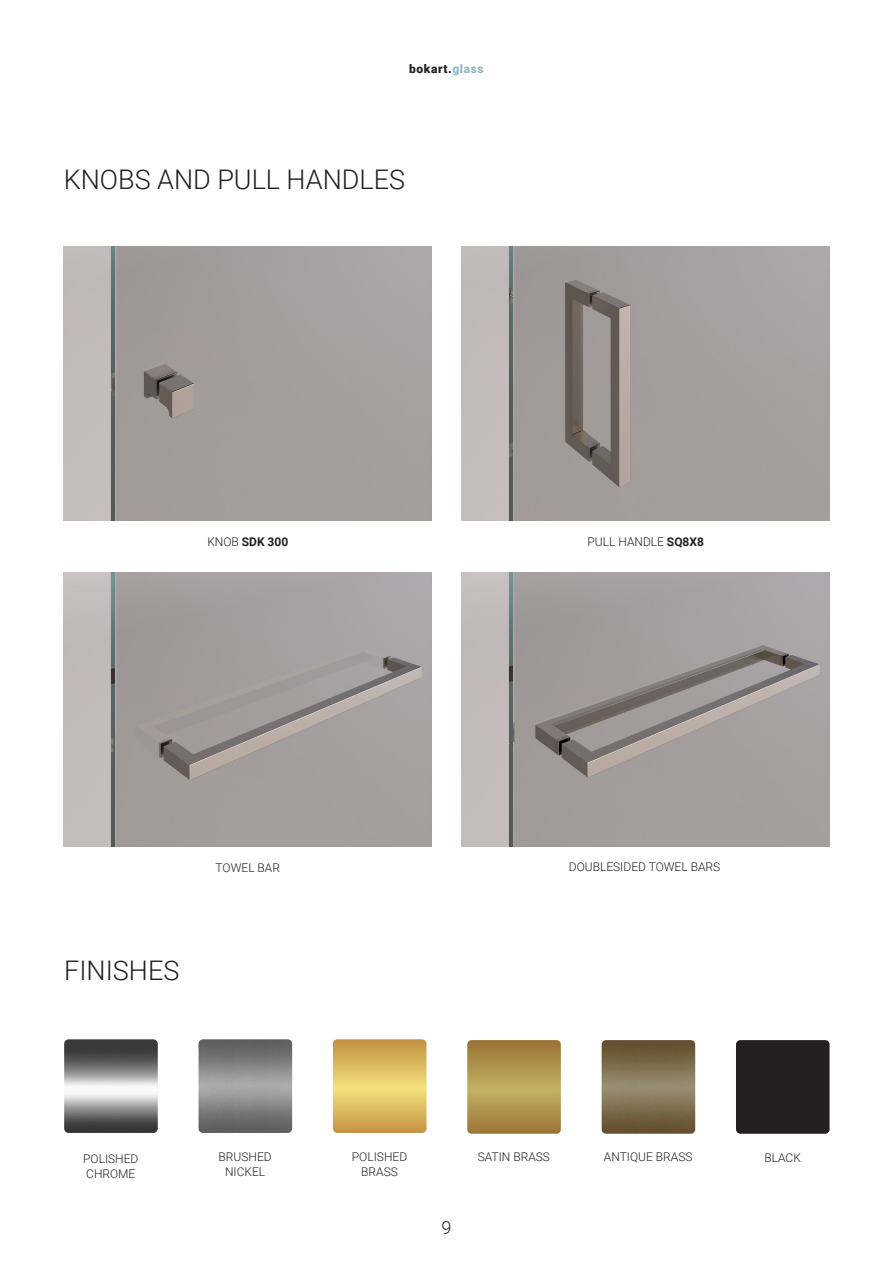
<style>
.page{position:relative;width:893px;height:1263px;background:#fff}
.page>*{position:absolute;margin:0;border:0;box-sizing:border-box;transform-origin:0 0}
.t1{font:300 27px "Roboto";color:#231f20}
.t2{font:300 18px "Roboto";color:#231f20}
.t3{font:300 12px/15px "Roboto";color:#231f20;text-align:center}
.t4{font:900 12px "Roboto";letter-spacing:.05em;color:#231f20}
.t5{font:700 12px "Roboto";color:#231f20}
.s1{color:#92b6c7}
.s2{font-weight:300}
.s3{font-weight:700}
</style>
<div class="page">
<img style="left:64px;top:247px;width:368px;height:274px">
<img style="left:461px;top:247px;width:368px;height:274px">
<img style="left:64px;top:572px;width:368px;height:274px">
<img style="left:461px;top:572px;width:368px;height:274px">
<img style="left:64px;top:1039px;width:94px;height:94px">
<img style="left:199px;top:1039px;width:93px;height:94px">
<img style="left:333px;top:1039px;width:93px;height:94px">
<img style="left:467px;top:1040px;width:94px;height:94px">
<img style="left:602px;top:1040px;width:93px;height:94px">
<div style="left:736px;top:1040px;width:94px;height:94px;background:#231f20;border-radius:4px"></div>
<p class="t4" style="left:409px;top:60px;width:76px">bokart.<span class="s1">glass</span></p>
<h1 class="t1" style="left:64px;top:160px;width:343px">KNOBS AND PULL HANDLES</h1>
<p class="t5" style="left:207px;top:533px;width:82px"><span class="s2">KNOB</span> SDK 300</p>
<p class="t3" style="left:588px;top:533px;width:118px">PULL HANDLE <span class="s3">SQ8X8</span></p>
<h1 class="t1" style="left:64px;top:951px;width:117px">FINISHES</h1>
<p class="t3" style="left:216px;top:860px;width:66px">TOWEL BAR</p>
<p class="t3" style="left:569px;top:859px;width:153px">DOUBLESIDED TOWEL BARS</p>
<p class="t3" style="left:83px;top:1151px;width:57px;text-align:left">POLISHED<br>CHROME</p>
<p class="t3" style="left:219px;top:1149px;width:55px">BRUSHED<br>NICKEL</p>
<p class="t3" style="left:352px;top:1149px;width:57px">POLISHED<br>BRASS</p>
<p class="t3" style="left:478px;top:1149px;width:74px">SATIN BRASS</p>
<p class="t3" style="left:604px;top:1149px;width:90px">ANTIQUE BRASS</p>
<p class="t3" style="left:764px;top:1150px;width:38px">BLACK</p>
<h2 class="t2" style="left:441px;top:1215px;width:11px">9</h2>
</div>
